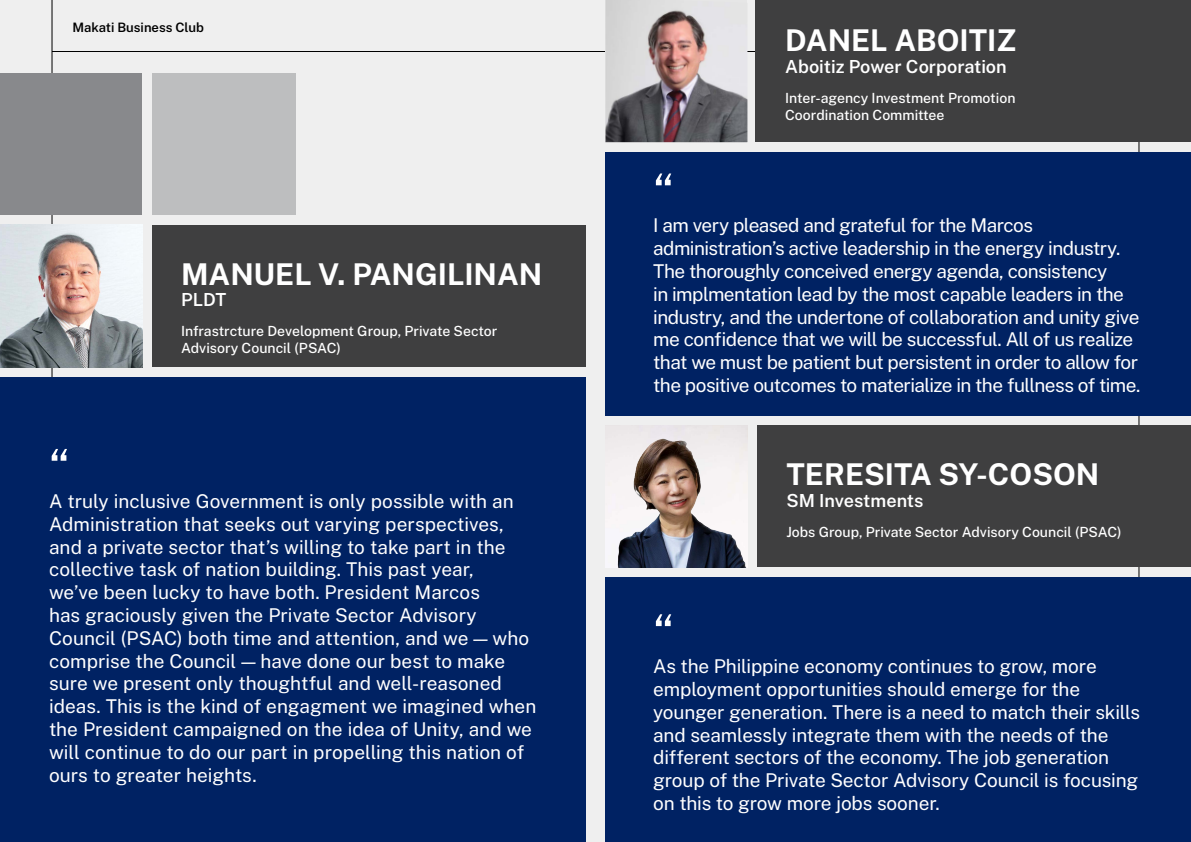
<style>
.page{position:relative;width:1191px;height:842px;background:#efefef}
.page>*{position:absolute;margin:0;border:0;box-sizing:border-box;transform-origin:0 0}
.t1{font:50px "Public Sans";color:#fff}
.t2{font:700 30px "Public Sans";color:#fff}
.t3{font:19px/22.8px "Public Sans";letter-spacing:-.01em;color:#fff}
.t4{font:19px/22.8px "Public Sans";letter-spacing:-.03em;color:#fff}
.t5{font:600 18px "Public Sans";color:#fff}
.t6{font:500 14px/16.8px "Public Sans";color:#fff}
.t7{font:600 13px "Public Sans";color:#000}
</style>
<div class="page">
<hr style="left:52px;top:51px;width:1087px;height:1px;background:#000">
<hr style="left:52px;top:0;width:1px;height:842px;background:#000">
<hr style="left:1138px;top:0;width:1px;height:842px;background:#000">
<img style="left:0;top:225px;width:142px;height:142px">
<img style="left:605px;top:0;width:142px;height:142px">
<div style="left:756px;top:0;width:435px;height:142px;background:#3f3f40"></div>
<div style="left:605px;top:152px;width:586px;height:263px;background:#002263"></div>
<img style="left:605px;top:425px;width:142px;height:142px">
<div style="left:757px;top:425px;width:434px;height:142px;background:#3f3f40"></div>
<div style="left:605px;top:577px;width:586px;height:265px;background:#002263"></div>
<div style="left:0;top:377px;width:585px;height:465px;background:#002263"></div>
<div style="left:152px;top:225px;width:433px;height:142px;background:#3f3f40"></div>
<div style="left:0;top:73px;width:142px;height:142px;background:#88898c"></div>
<div style="left:152px;top:73px;width:143px;height:142px;background:#bdbebf"></div>
<p class="t7" style="left:72px;top:19px;width:133px">Makati Business Club</p>
<h2 class="t2" style="left:181px;top:254px;width:363px">MANUEL V. PANGILINAN</h2>
<p class="t5" style="left:181px;top:288px;width:47px">PLDT</p>
<p class="t6" style="left:181px;top:322px;width:318px">Infrastrcture Development Group, Private Sector<br>Advisory Council (PSAC)</p>
<h1 class="t1" style="left:49px;top:434px;width:22px">“</h1>
<p class="t3" style="left:49px;top:489px;width:489px">A truly inclusive Government is only possible with an Administration that seeks out varying perspectives, and a private sector that’s willing to take part in the collective task of nation building. This past year,<br>we’ve been lucky to have both. President Marcos<br>has graciously given the Private Sector Advisory Council (PSAC) both time and attention, and we — who comprise the Council — have done our best to make sure we present only thoughtful and well-reasoned ideas. This is the kind of engagment we imagined when the President campaigned on the idea of Unity, and we will continue to do our part in propelling this nation of ours to greater heights.</p>
<h2 class="t2" style="left:785px;top:20px;width:233px">DANEL ABOITIZ</h2>
<p class="t5" style="left:785px;top:54px;width:223px">Aboitiz Power Corporation</p>
<p class="t6" style="left:785px;top:89px;width:232px">Inter-agency Investment Promotion<br>Coordination Committee</p>
<h1 class="t1" style="left:653px;top:158px;width:22px">“</h1>
<p class="t4" style="left:653px;top:214px;width:489px">I am very pleased and grateful for the Marcos administration’s active leadership in the energy industry.<br>The thoroughly conceived energy agenda, consistency<br>in implmentation lead by the most capable leaders in the industry, and the undertone of collaboration and unity give me confidence that we will be successful. All of us realize that we must be patient but persistent in order to allow for the positive outcomes to materialize in the fullness of time.</p>
<h2 class="t2" style="left:786px;top:454px;width:314px">TERESITA SY-COSON</h2>
<p class="t5" style="left:786px;top:488px;width:138px">SM Investments</p>
<p class="t6" style="left:786px;top:523px;width:336px">Jobs Group, Private Sector Advisory Council (PSAC)</p>
<h1 class="t1" style="left:653px;top:599px;width:22px">“</h1>
<p class="t3" style="left:653px;top:654px;width:488px">As the Philippine economy continues to grow, more employment opportunities should emerge for the younger generation. There is a need to match their skills and seamlessly integrate them with the needs of the different sectors of the economy. The job generation group of the Private Sector Advisory Council is focusing on this to grow more jobs sooner.</p>
</div>
